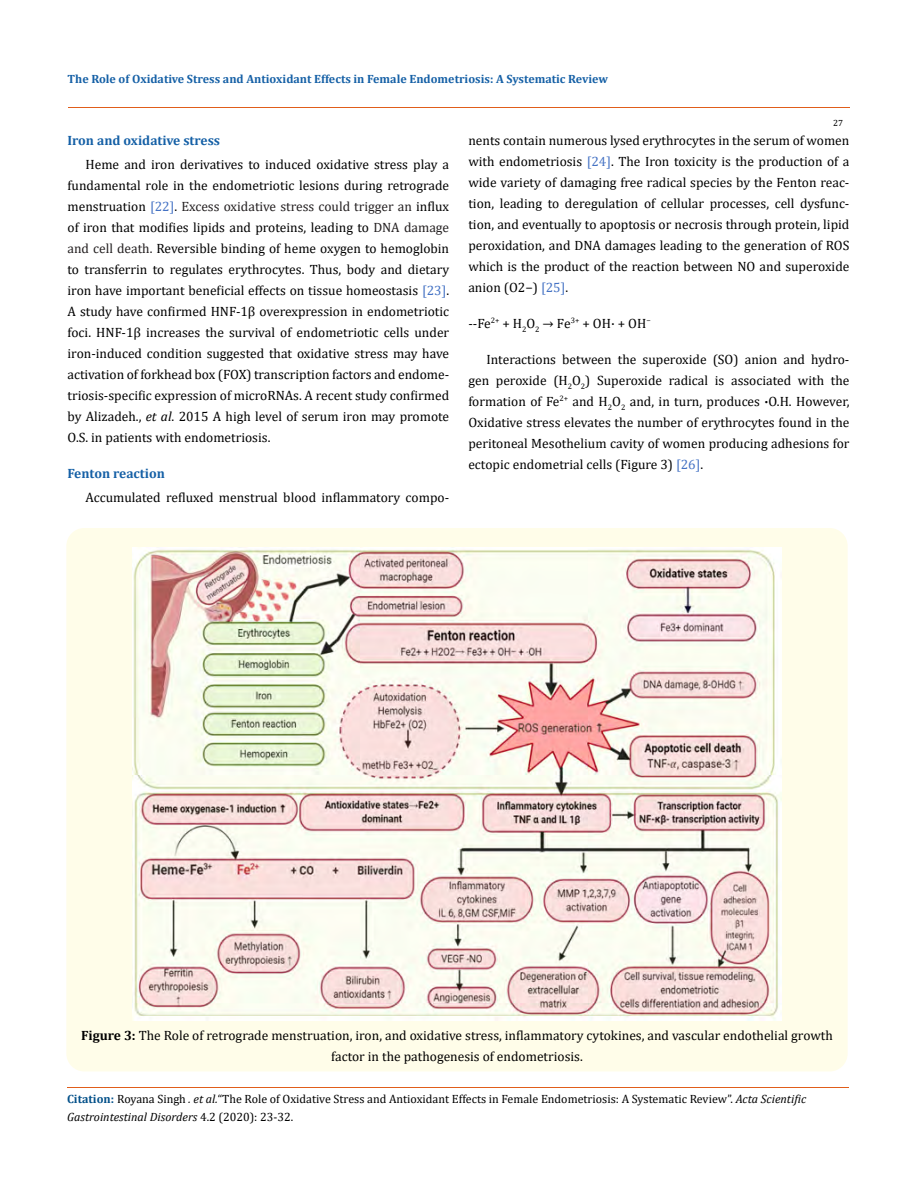
<style>
.page{position:relative;width:917px;height:1188px;background:#fff}
.page>*{position:absolute;margin:0;border:0;box-sizing:border-box;transform-origin:0 0}
.t1{font:13.5px/21px "Cambria";color:#000;text-align:justify}
.t2{font:700 13.5px "Cambria";color:#1560a6}
.t3{font:12px/18px "Cambria";color:#000}
.t4{font:700 12px "Cambria";color:#1560a6}
.t5{font:9px "Cambria";color:#000}
.s1{color:#4472c4}
.s2{color:#242021}
.s3{font-style:italic}
.s4{font-weight:700}
.s5{font-weight:700;color:#035089}
</style>
<div class="page">
<div style="left:66px;top:528px;width:781px;height:543px;background:#fffde9;border-radius:18px"></div>
<img style="left:132px;top:548px;width:649px;height:473px">
<hr style="left:68px;top:108px;width:781px;height:1px;background:#e05d1a">
<hr style="left:67px;top:1087px;width:782px;height:1px;background:#e05d1a">
<p class="t4" style="left:68px;top:70px;width:542px">The Role of Oxidative Stress and Antioxidant Effects in Female Endometriosis: A Systematic Review</p>
<p class="t5" style="left:833px;top:118px;width:11px">27</p>
<p class="t2" style="left:68px;top:131px;width:154px">Iron and oxidative stress</p>
<p class="t1" style="left:68px;top:154px;width:383px;text-indent:18px">Heme and iron derivatives to induced oxidative stress play a fundamental role in the endometriotic lesions during retrograde menstruation <span class="s1">[22]</span>. <span class="s2">Excess oxidative stress could trigger an</span> influx of iron that modifies lipids and proteins, leading to <span class="s2">DNA damage and cell death.</span> Reversible binding of heme oxygen to hemoglobin to transferrin to regulates erythrocytes. Thus, body and dietary iron have important beneficial effects on tissue homeostasis <span class="s1">[23]</span>.<br>A study have confirmed HNF-1β overexpression in endometriotic foci. HNF-1β increases the survival of endometriotic cells under iron-induced condition suggested that oxidative stress may have activation of forkhead box (FOX) transcription factors and endome&shy;triosis-specific expression of microRNAs. A recent study confirmed by Alizadeh., <span class="s3">et al</span>. 2015 A high level of serum iron may promote O.S. in patients with endometriosis.</p>
<p class="t2" style="left:68px;top:464px;width:99px">Fenton reaction</p>
<p class="t1" style="left:85px;top:487px;width:365px">Accumulated refluxed menstrual blood inflammatory compo-</p>
<p class="t1" style="left:468px;top:130px;width:382px">nents contain numerous lysed erythrocytes in the serum of women with endometriosis <span class="s1">[24]</span>. The Iron toxicity is the production of a wide variety of damaging free radical species by the Fenton reac&shy;tion, leading to deregulation of cellular processes, cell dysfunc&shy;tion, and eventually to apoptosis or necrosis through protein, lipid peroxidation, and DNA damages leading to the generation of ROS which is the product of the reaction between NO and superoxide anion (O2−) <span class="s1">[25]</span>.</p>
<p class="t1" style="left:468px;top:312px;width:184px">--Fe<sup>2+</sup> + H<sub>2</sub>O<sub>2</sub> → Fe<sup>3+</sup> + OH· + OH<sup>−</sup></p>
<p class="t1" style="left:468px;top:348px;width:382px;text-indent:18px">Interactions between the superoxide (SO) anion and hydro&shy;gen peroxide (H<sub>2</sub>O<sub>2</sub>) Superoxide radical is associated with the formation of Fe<sup>2+</sup> and H<sub>2</sub>O<sub>2</sub> and, in turn, produces <span class="s4">∙</span>O.H. However, Oxidative stress elevates the number of erythrocytes found in the peritoneal Mesothelium cavity of women producing adhesions for ectopic endometrial cells (Figure 3) <span class="s1">[26]</span>.</p>
<p class="t1" style="left:81px;top:1025px;width:753px;text-align:center"><span class="s4">Figure 3:</span> The Role of retrograde menstruation, iron, and oxidative stress, inflammatory cytokines, and vascular endothelial growth factor in the pathogenesis of endometriosis.</p>
<p class="t3" style="left:67px;top:1090px;width:740px"><span class="s5">Citation:</span> Royana Singh <span class="s3">. et al.</span>“The Role of Oxidative Stress and Antioxidant Effects in Female Endometriosis: A Systematic Review”. <span class="s3">Acta Scientific<br>Gastrointestinal Disorders</span> 4.2 (2020): 23-32.</p>
</div>
